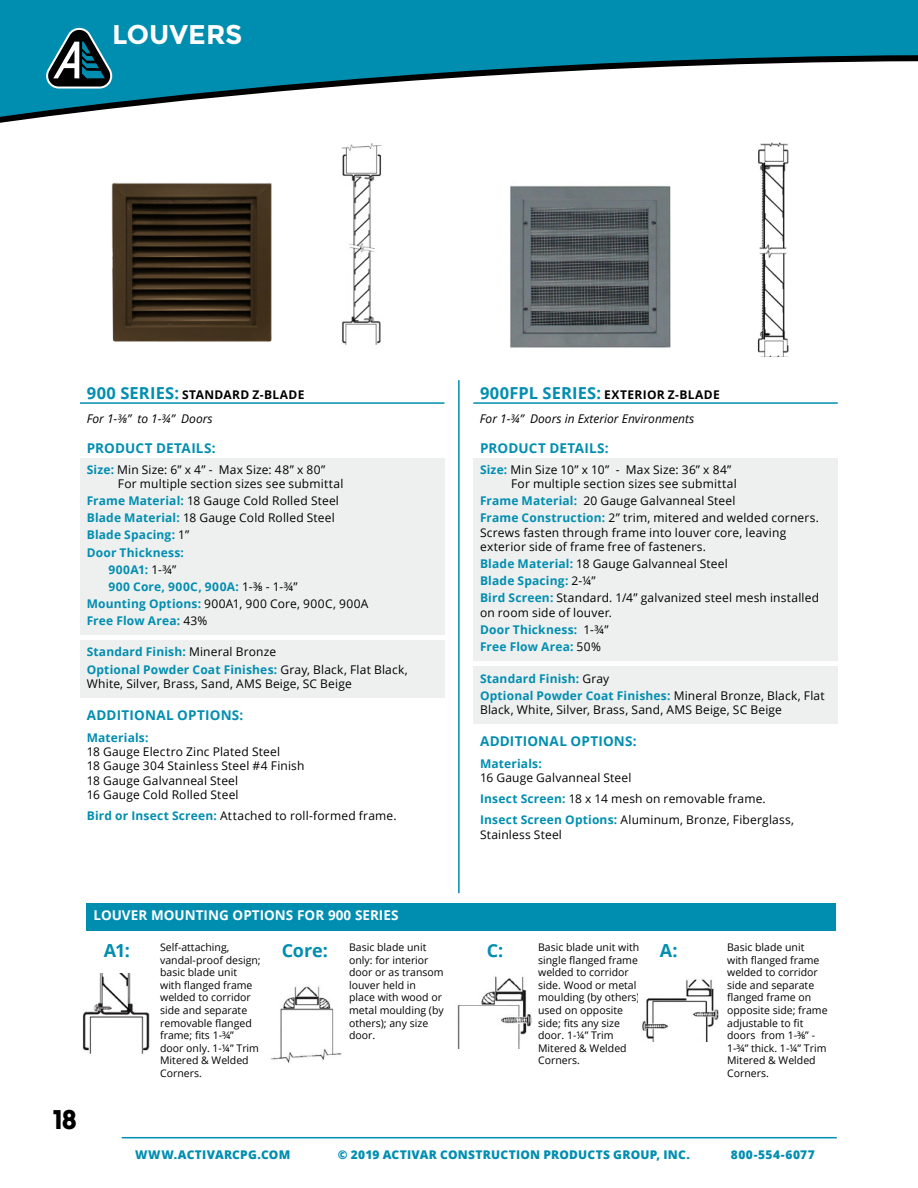
<style>
.page{position:relative;width:918px;height:1188px;background:#fff}
.page>*{position:absolute;margin:0;border:0;box-sizing:border-box;transform-origin:0 0}
.t1{font:700 27px "Montserrat";color:#fff}
.t2{font:800 27px "Montserrat";color:#000;scale:.8 1}
.t3{font:700 18px "Open Sans";color:#008eb0}
.t4{font:700 13.5px "Open Sans";letter-spacing:.015em;color:#008eb0}
.t5{font:700 13.5px "Open Sans";color:#fff}
.t6{font:12px/14.4px "Open Sans";letter-spacing:.015em;color:#000}
.t7{font:700 12px/17.1px "Open Sans";letter-spacing:.015em;color:#008eb0}
.t8{font:italic 12px/23.9px "Open Sans";color:#000}
.t9{font:800 12px "Open Sans";letter-spacing:.02em;color:#008eb0}
.t10{font:12px "Open Sans";letter-spacing:.035em;color:#000}
.t11{font:700 12px "Open Sans";letter-spacing:.045em;color:#008eb0}
.t12{font:10.5px/12.6px "Open Sans";color:#000}
.s1{font-weight:700;font-style:normal;font-size:16.5px;color:#008eb0}
.s2{font-weight:700;font-style:normal}
.s3{font-weight:700;color:#008eb0}
.s4{font-weight:400;color:#000}
.s5{font-weight:700;font-size:18px;color:#008eb0}
</style>
<div class="page">
<svg style="left:0;top:0;width:918px;height:119px;fill:#008eb0"></svg>
<hr style="left:122px;top:1137px;width:715px;height:1px;background:#008eb0">
<svg style="left:45px;top:28px;width:68px;height:61px;background:#2f6977"></svg>
<img style="left:82px;top:974px;width:68px;height:80px">
<img style="left:270px;top:986px;width:72px;height:77px">
<img style="left:457px;top:976px;width:75px;height:73px">
<img style="left:642px;top:979px;width:77px;height:63px">
<div style="left:87px;top:903px;width:749px;height:27px;background:#008eb0"></div>
<hr style="left:458px;top:380px;width:2px;height:513px;background:#008eb0">
<img style="left:757px;top:142px;width:32px;height:215px">
<img style="left:510px;top:185px;width:161px;height:163px">
<hr style="left:473px;top:402px;width:365px;height:2px;background:#008eb0">
<div style="left:473px;top:458px;width:365px;height:40px;background:#eeefef"></div>
<div style="left:473px;top:489px;width:365px;height:26px;background:#eeefef"></div>
<div style="left:473px;top:506px;width:365px;height:55px;background:#eeefef"></div>
<div style="left:473px;top:552px;width:365px;height:26px;background:#eeefef"></div>
<div style="left:473px;top:569px;width:365px;height:26px;background:#eeefef"></div>
<div style="left:473px;top:587px;width:365px;height:40px;background:#eeefef"></div>
<div style="left:473px;top:618px;width:365px;height:26px;background:#eeefef"></div>
<div style="left:473px;top:635px;width:365px;height:26px;background:#eeefef"></div>
<div style="left:473px;top:667px;width:365px;height:25px;background:#eeefef"></div>
<div style="left:473px;top:684px;width:365px;height:40px;background:#eeefef"></div>
<hr style="left:80px;top:402px;width:364px;height:2px;background:#008eb0">
<div style="left:80px;top:458px;width:364px;height:40px;background:#eeefef"></div>
<div style="left:80px;top:489px;width:364px;height:26px;background:#eeefef"></div>
<div style="left:80px;top:506px;width:364px;height:26px;background:#eeefef"></div>
<div style="left:80px;top:524px;width:364px;height:25px;background:#eeefef"></div>
<div style="left:80px;top:541px;width:364px;height:25px;background:#eeefef"></div>
<div style="left:80px;top:558px;width:364px;height:25px;background:#eeefef"></div>
<div style="left:80px;top:575px;width:364px;height:25px;background:#eeefef"></div>
<div style="left:80px;top:592px;width:364px;height:26px;background:#eeefef"></div>
<div style="left:80px;top:609px;width:364px;height:26px;background:#eeefef"></div>
<div style="left:80px;top:641px;width:364px;height:25px;background:#eeefef"></div>
<div style="left:80px;top:658px;width:364px;height:40px;background:#eeefef"></div>
<img style="left:341px;top:144px;width:41px;height:201px">
<img style="left:111px;top:182px;width:161px;height:160px">
<h1 class="t1" style="left:112px;top:18px;width:132px">LOUVERS</h1>
<p class="t8" style="left:87px;top:382px;width:219px"><span class="s1">900 SERIES:</span> <span class="s2">STANDARD Z-BLADE<br></span>For 1-⅜” to 1-¾” Doors</p>
<p class="t4" style="left:87px;top:438px;width:130px">PRODUCT DETAILS:</p>
<p class="t6" style="left:118px;top:462px;width:227px;text-indent:-31px"><span class="s3">Size:</span> Min Size: 6” x 4” - Max Size: 48” x 80”<br>For multiple section sizes see submittal</p>
<p class="t6" style="left:87px;top:493px;width:254px"><span class="s3">Frame Material:</span> 18 Gauge Cold Rolled Steel</p>
<p class="t6" style="left:87px;top:511px;width:250px"><span class="s3">Blade Material:</span> 18 Gauge Cold Rolled Steel</p>
<p class="t7" style="left:87px;top:526px;width:104px">Blade Spacing: <span class="s4">1”</span></p>
<p class="t7" style="left:87px;top:543px;width:99px">Door Thickness:</p>
<p class="t7" style="left:108px;top:560px;width:70px">900A1: <span class="s4">1-¾”</span></p>
<p class="t11" style="left:108px;top:578px;width:191px">900 Core, 900C, 900A: <span class="s4">1-⅜ - 1-¾”</span></p>
<p class="t10" style="left:87px;top:595px;width:283px"><span class="s3">Mounting Options:</span> 900A1, 900 Core, 900C, 900A</p>
<p class="t7" style="left:87px;top:612px;width:122px">Free Flow Area: <span class="s4">43%</span></p>
<p class="t7" style="left:87px;top:643px;width:323px">Standard Finish: <span class="s4">Mineral Bronze<br></span>Optional Powder Coat Finishes: <span class="s4">Gray, Black, Flat Black,</span></p>
<p class="t6" style="left:87px;top:676px;width:267px">White, Silver, Brass, Sand, AMS Beige, SC Beige</p>
<p class="t4" style="left:87px;top:706px;width:158px">ADDITIONAL OPTIONS:</p>
<p class="t7" style="left:87px;top:728px;width:63px">Materials:</p>
<p class="t6" style="left:87px;top:744px;width:219px">18 Gauge Electro Zinc Plated Steel<br>18 Gauge 304 Stainless Steel #4 Finish<br>18 Gauge Galvanneal Steel<br>16 Gauge Cold Rolled Steel</p>
<p class="t6" style="left:87px;top:808px;width:311px"><span class="s3">Bird or Insect Screen:</span> Attached to roll-formed frame.</p>
<p class="t8" style="left:480px;top:382px;width:241px"><span class="s1">900FPL SERIES:</span> <span class="s2">EXTERIOR Z-BLADE<br></span>For 1-¾” Doors in Exterior Environments</p>
<p class="t4" style="left:480px;top:438px;width:130px">PRODUCT DETAILS:</p>
<p class="t6" style="left:511px;top:462px;width:227px;text-indent:-31px"><span class="s3">Size:</span> Min Size 10” x 10” - Max Size: 36” x 84”<br>For multiple section sizes see submittal</p>
<p class="t6" style="left:480px;top:492px;width:341px;line-height:17.1px"><span class="s3">Frame Material:</span> 20 Gauge Galvanneal Steel<br><span class="s3">Frame Construction:</span> 2” trim, mitered and welded corners.</p>
<p class="t6" style="left:480px;top:525px;width:308px">Screws fasten through frame into louver core, leaving exterior side of frame free of fasteners.</p>
<p class="t6" style="left:480px;top:555px;width:341px;line-height:17.1px"><span class="s3">Blade Material:</span> 18 Gauge Galvanneal Steel<br><span class="s3">Blade Spacing:</span> 2-¼”<br><span class="s3">Bird Screen:</span> Standard. 1/4” galvanized steel mesh installed</p>
<p class="t7" style="left:480px;top:604px;width:134px"><span class="s4">on room side of louver.<br></span>Door Thickness: <span class="s4">1-¾”<br></span>Free Flow Area: <span class="s4">50%</span></p>
<p class="t7" style="left:480px;top:669px;width:346px">Standard Finish: <span class="s4">Gray<br></span>Optional Powder Coat Finishes: <span class="s4">Mineral Bronze, Black, Flat</span></p>
<p class="t6" style="left:480px;top:702px;width:303px">Black, White, Silver, Brass, Sand, AMS Beige, SC Beige</p>
<p class="t4" style="left:480px;top:732px;width:158px">ADDITIONAL OPTIONS:</p>
<p class="t7" style="left:480px;top:754px;width:63px">Materials:</p>
<p class="t6" style="left:480px;top:767px;width:316px;line-height:21.1px">16 Gauge Galvanneal Steel<br><span class="s3">Insect Screen:</span> 18 x 14 mesh on removable frame.<br><span class="s3">Insect Screen Options:</span> Aluminum, Bronze, Fiberglass,</p>
<p class="t6" style="left:480px;top:827px;width:84px">Stainless Steel</p>
<h1 class="t2" style="left:53px;top:1100px;width:30px">18</h1>
<p class="t5" style="left:93px;top:906px;width:307px">LOUVER MOUNTING OPTIONS FOR 900 SERIES</p>
<h2 class="t3" style="left:104px;top:938px;width:28px">A1:</h2>
<p class="t12" style="left:160px;top:941px;width:102px">Self-attaching, vandal-proof design; basic blade unit<br>with flanged frame welded to corridor side and separate removable flanged frame; fits 1-¾”<br>door only. 1-¼” Trim<br>Mitered &amp; Welded<br>Corners.</p>
<p class="t12" style="left:349px;top:941px;width:96px;text-indent:-68px"><span class="s5">Core:</span> Basic blade unit only: for interior door or as transom louver held in place with wood or metal moulding (by others); any size door.</p>
<h2 class="t3" style="left:487px;top:938px;width:18px">C:</h2>
<p class="t12" style="left:538px;top:941px;width:103px">Basic blade unit with single flanged frame welded to corridor side. Wood or metal moulding (by others) used on opposite side; fits any size door. 1-¼” Trim<br>Mitered &amp; Welded<br>Corners.</p>
<h2 class="t3" style="left:660px;top:938px;width:19px">A:</h2>
<p class="t12" style="left:727px;top:941px;width:102px">Basic blade unit with flanged frame welded to corridor side and separate flanged frame on opposite side; frame adjustable to fit doors from 1-⅜” -<br>1-¾” thick. 1-¼” Trim<br>Mitered &amp; Welded<br>Corners.</p>
<p class="t9" style="left:135px;top:1145px;width:157px">WWW.ACTIVARCPG.COM</p>
<p class="t9" style="left:338px;top:1145px;width:354px">© 2019 ACTIVAR CONSTRUCTION PRODUCTS GROUP, INC.</p>
<p class="t9" style="left:731px;top:1145px;width:85px">800-554-6077</p>
</div>
